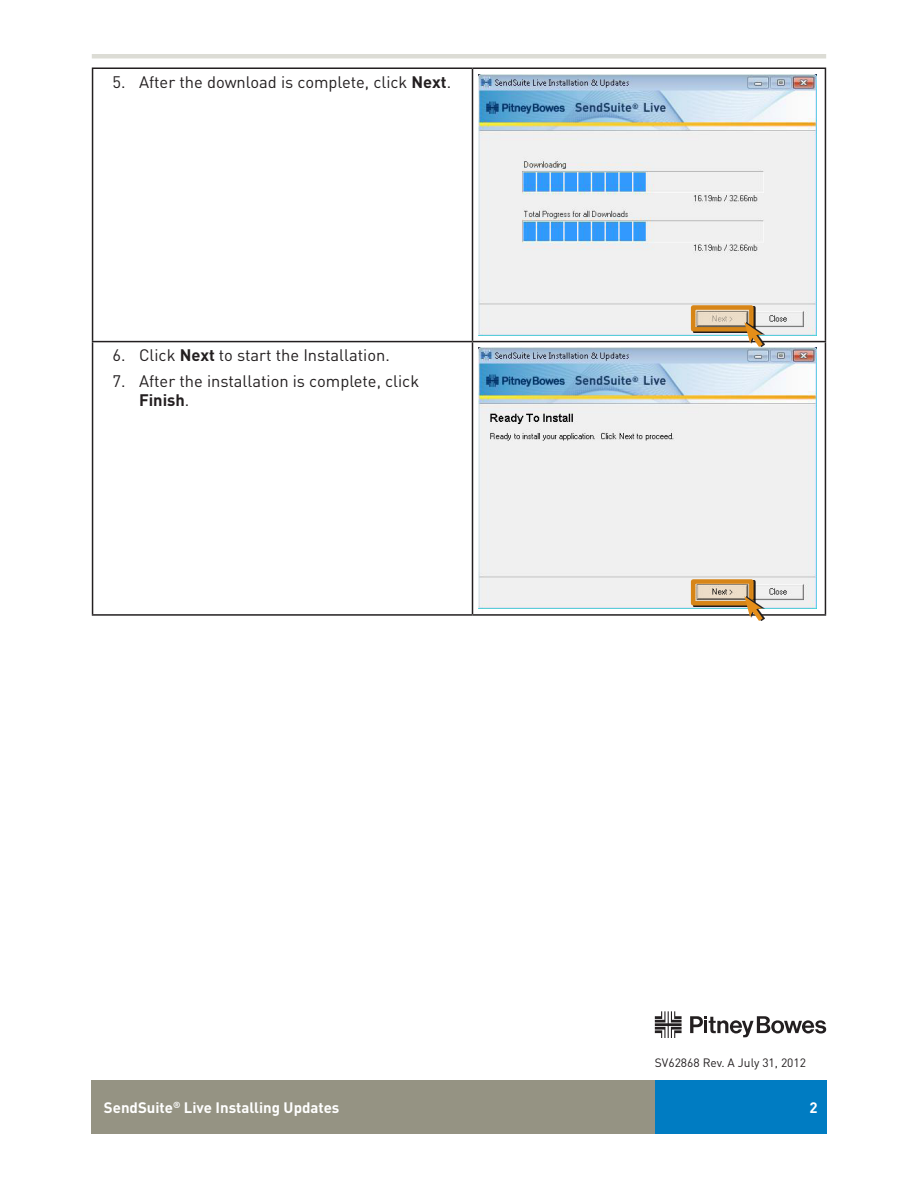
<style>
.page{position:relative;width:918px;height:1188px;background:#fff}
.page>*{position:absolute;margin:0;border:0;box-sizing:border-box;transform-origin:0 0}
.Numbered_List{font:16.5px/19.8px "DIN";color:#231f20}
.Footer__Left_Align{font:700 15px "DIN";color:#fff}
.Footer__Right_Align{font:700 15px "DIN";color:#fff}
.Disclaimer{font:12px "DIN";color:#231f20}
.s1{font-weight:700}
</style>
<div class="page">
<svg style="left:690px;top:1016px;width:136px;height:21px"></svg>
<svg style="left:655px;top:1011px;width:27px;height:27px"></svg>
<div style="left:92px;top:1080px;width:563px;height:54px;background:#959383"></div>
<div style="left:655px;top:1080px;width:171px;height:54px;background:#007cc2"></div>
<hr style="left:92px;top:54px;width:734px;height:4px;background:#dcdcd5">
<hr style="left:92px;top:68px;width:381px;height:1px;background:#231f20">
<hr style="left:92px;top:69px;width:1px;height:272px;background:#231f20">
<hr style="left:472px;top:68px;width:354px;height:1px;background:#231f20">
<hr style="left:472px;top:69px;width:1px;height:272px;background:#231f20">
<hr style="left:825px;top:69px;width:1px;height:272px;background:#231f20">
<hr style="left:92px;top:341px;width:381px;height:1px;background:#231f20">
<hr style="left:92px;top:342px;width:1px;height:272px;background:#231f20">
<hr style="left:472px;top:341px;width:354px;height:1px;background:#231f20">
<hr style="left:472px;top:342px;width:1px;height:272px;background:#231f20">
<hr style="left:825px;top:342px;width:1px;height:272px;background:#231f20">
<hr style="left:92px;top:614px;width:381px;height:2px;background:#231f20">
<hr style="left:472px;top:614px;width:354px;height:2px;background:#231f20">
<img style="left:478px;top:74px;width:339px;height:262px">
<img style="left:478px;top:348px;width:339px;height:261px">
<div style="left:693px;top:580px;width:63px;height:27px;background:#231f20"></div>
<svg style="left:691px;top:579px;width:63px;height:27px;background:#cda56e"></svg>
<div style="left:693px;top:306px;width:63px;height:27px;background:#231f20"></div>
<svg style="left:691px;top:305px;width:63px;height:27px;background:#d1a871"></svg>
<svg style="left:744px;top:596px;width:23px;height:25px"></svg>
<svg style="left:744px;top:322px;width:23px;height:30px"></svg>
<p class="Numbered_List" style="left:112px;top:72px;width:340px">5. After the download is complete, click <span class="s1">Next</span>.</p>
<p class="Numbered_List" style="left:112px;top:345px;width:279px">6. Click <span class="s1">Next</span> to start the Installation.</p>
<p class="Numbered_List" style="left:139px;top:370px;width:282px;text-indent:-27px">7. After the installation is complete, click<br><span class="s1">Finish</span>.</p>
<p class="Disclaimer" style="left:655px;top:1055px;width:153px">SV62868 Rev. A July 31, 2012</p>
<p class="Footer__Left_Align" style="left:104px;top:1098px;width:237px">SendSuite<sup>®</sup> Live Installing Updates</p>
<p class="Footer__Right_Align" style="left:809px;top:1098px;width:10px">2</p>
</div>
